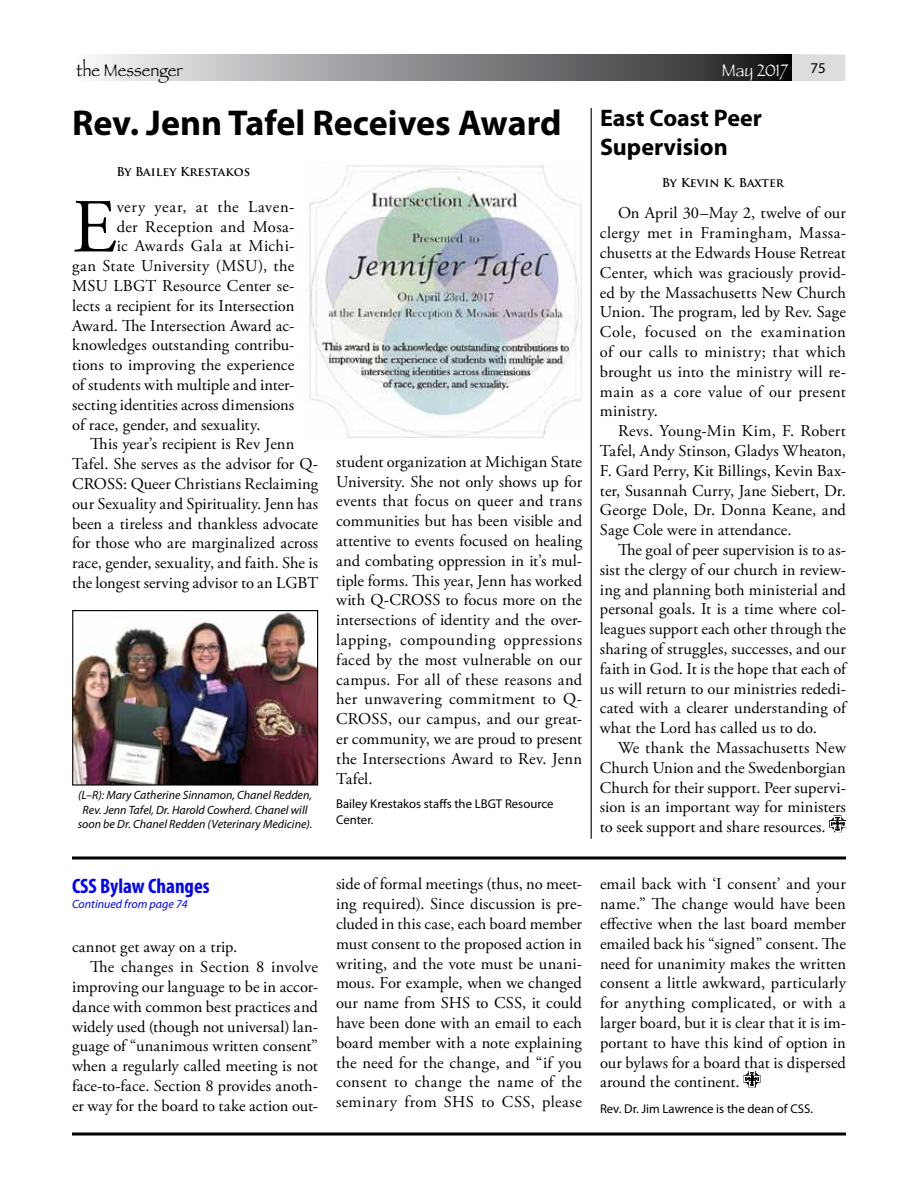
<style>
.page{position:relative;width:918px;height:1188px;background:#fff}
.page>*{position:absolute;margin:0;border:0;box-sizing:border-box;transform-origin:0 0}
.t1{font:76.2px "Adobe Garamond Pro";color:#000}
.t2{font:700 36px "Myriad Pro";color:#000}
.t3{font:700 24px/28.8px "Myriad Pro";color:#000}
.t4{font:700 condensed 21px "Myriad Pro";color:#00f}
.t5{font:18px "Papyrus";color:#000;scale:.9 1}
.t6{font:18px "Papyrus";color:#fff;scale:.9 1}
.t7{font:16.5px/19.8px "Adobe Garamond Pro";letter-spacing:.005em;color:#000;text-align:justify}
.t8{font:16.5px "Adobe Garamond Pro";letter-spacing:.025em;color:#000}
.t9{font:16.5px "Adobe Garamond Pro";letter-spacing:.035em;color:#000}
.t10{font:16.5px "Adobe Garamond Pro";letter-spacing:.03em;color:#000}
.t11{font:15px "Myriad Pro";color:#000}
.t12{font:12.75px/16.5px "Myriad Pro";color:#000}
.t13{font:italic 12px/14.4px "Myriad Pro";color:#000;text-align:center}
.t14{font:700 12px "Trajan Pro";color:#000}
.t15{font:italic 12px "Myriad Pro";color:#00f}
</style>
<div class="page">
<svg style="left:95px;top:54px;width:697px;height:27px;background:#858688"></svg>
<svg style="left:792px;top:54px;width:53px;height:27px"></svg>
<svg style="left:72px;top:1132px;width:774px;height:4px;background:#3f3f3f"></svg>
<svg style="left:72px;top:856px;width:774px;height:4px;background:#3f3f3f"></svg>
<svg style="left:744px;top:1071px;width:16px;height:16px"></svg>
<svg style="left:829px;top:816px;width:17px;height:16px"></svg>
<img style="left:309px;top:165px;width:273px;height:273px">
<img style="left:74px;top:612px;width:242px;height:172px">
<div style="left:72px;top:610px;width:246px;height:176px;border:1px solid #000"></div>
<hr style="left:591px;top:108px;width:1px;height:731px;background:#000">
<p class="t5" style="left:76px;top:59px;width:119px">the Messenger</p>
<p class="t6" style="left:722px;top:59px;width:74px">May 2017</p>
<p class="t11" style="left:811px;top:59px;width:17px">75</p>
<h2 class="t2" style="left:72px;top:99px;width:491px">Rev. Jenn Tafel Receives Award</h2>
<p class="t14" style="left:116px;top:164px;width:135px">By Bailey Krestakos</p>
<h1 class="t1" style="left:72px;top:182px;width:46px">E</h1>
<p class="t9" style="left:117px;top:197px;width:179px">very year, at the Laven-</p>
<p class="t8" style="left:117px;top:216px;width:179px">der Reception and Mosa-</p>
<p class="t10" style="left:117px;top:236px;width:179px">ic Awards Gala at Michi-</p>
<p class="t7" style="left:72px;top:257px;width:224px">gan State University (MSU), the</p>
<p class="t7" style="left:72px;top:276px;width:224px">MSU LBGT Resource Center se-</p>
<p class="t7" style="left:72px;top:296px;width:224px">lects a recipient for its Intersection</p>
<p class="t7" style="left:72px;top:316px;width:224px">Award. The Intersection Award ac-</p>
<p class="t7" style="left:72px;top:336px;width:224px">knowledges outstanding contribu-</p>
<p class="t7" style="left:72px;top:356px;width:224px">tions to improving the experience</p>
<p class="t7" style="left:72px;top:375px;width:224px">of students with multiple and inter-</p>
<p class="t7" style="left:72px;top:395px;width:224px">secting identities across dimensions</p>
<p class="t7" style="left:72px;top:415px;width:190px">of race, gender, and sexuality.</p>
<p class="t7" style="left:90px;top:435px;width:206px">This year’s recipient is Rev Jenn</p>
<p class="t7" style="left:72px;top:455px;width:247px">Tafel. She serves as the advisor for Q-</p>
<p class="t7" style="left:72px;top:474px;width:247px">CROSS: Queer Christians Reclaiming</p>
<p class="t7" style="left:72px;top:494px;width:247px">our Sexuality and Spirituality. Jenn has</p>
<p class="t7" style="left:72px;top:514px;width:247px">been a tireless and thankless advocate</p>
<p class="t7" style="left:72px;top:534px;width:248px">for those who are marginalized across</p>
<p class="t7" style="left:72px;top:554px;width:248px">race, gender, sexuality, and faith. She is</p>
<p class="t7" style="left:72px;top:573px;width:248px">the longest serving advisor to an LGBT</p>
<p class="t13" style="left:78px;top:788px;width:236px">(L–R): Mary Catherine Sinnamon, Chanel Redden,<br>Rev. Jenn Tafel, Dr. Harold Cowherd. Chanel will soon be Dr. Chanel Redden (Veterinary Medicine).</p>
<p class="t7" style="left:336px;top:452px;width:248px">student organization at Michigan State University. She not only shows up for events that focus on queer and trans communities but has been visible and attentive to events focused on healing and combating oppression in it’s mul&shy;tiple forms. This year, Jenn has worked with Q-CROSS to focus more on the intersections of identity and the over&shy;lapping, compounding oppressions faced by the most vulnerable on our campus. For all of these reasons and her unwavering commitment to Q-CROSS, our campus, and our great&shy;er community, we are proud to present the Intersections Award to Rev. Jenn Tafel.</p>
<p class="t12" style="left:336px;top:795px;width:219px">Bailey Krestakos staffs the LBGT Resource<br>Center.</p>
<h3 class="t3" style="left:600px;top:103px;width:163px">East Coast Peer<br>Supervision</h3>
<p class="t14" style="left:662px;top:175px;width:124px">By Kevin K. Baxter</p>
<p class="t7" style="left:600px;top:204px;width:248px;text-indent:18px">On April 30–May 2, twelve of our clergy met in Framingham, Massa&shy;chusetts at the Edwards House Retreat Center, which was graciously provid&shy;ed by the Massachusetts New Church Union. The program, led by Rev. Sage Cole, focused on the examination of our calls to ministry; that which brought us into the ministry will re&shy;main as a core value of our present ministry.</p>
<p class="t7" style="left:600px;top:422px;width:248px;text-indent:18px">Revs. Young-Min Kim, F. Robert Tafel, Andy Stinson, Gladys Wheaton, F. Gard Perry, Kit Billings, Kevin Bax&shy;ter, Susannah Curry, Jane Siebert, Dr.<br>George Dole, Dr. Donna Keane, and Sage Cole were in attendance.</p>
<p class="t7" style="left:600px;top:540px;width:248px;text-indent:18px">The goal of peer supervision is to as&shy;sist the clergy of our church in review&shy;ing and planning both ministerial and personal goals. It is a time where col&shy;leagues support each other through the sharing of struggles, successes, and our faith in God. It is the hope that each of us will return to our ministries rededi&shy;cated with a clearer understanding of what the Lord has called us to do.</p>
<p class="t7" style="left:600px;top:738px;width:247px;text-indent:18px">We thank the Massachusetts New Church Union and the Swedenborgian Church for their support. Peer supervi&shy;sion is an important way for ministers to seek support and share resources.</p>
<p class="t4" style="left:72px;top:873px;width:139px">CSS Bylaw Changes</p>
<p class="t15" style="left:72px;top:897px;width:117px">Continued from page 74</p>
<p class="t7" style="left:72px;top:938px;width:167px">cannot get away on a trip.</p>
<p class="t8" style="left:90px;top:957px;width:230px">The changes in Section 8 involve</p>
<p class="t7" style="left:72px;top:978px;width:247px">improving our language to be in accor-</p>
<p class="t7" style="left:72px;top:997px;width:247px">dance with common best practices and</p>
<p class="t7" style="left:72px;top:1017px;width:247px">widely used (though not universal) lan-</p>
<p class="t7" style="left:72px;top:1037px;width:247px">guage of “unanimous written consent”</p>
<p class="t7" style="left:72px;top:1057px;width:248px">when a regularly called meeting is not</p>
<p class="t7" style="left:72px;top:1077px;width:247px">face-to-face. Section 8 provides anoth-</p>
<p class="t7" style="left:72px;top:1096px;width:247px">er way for the board to take action out-</p>
<p class="t7" style="left:336px;top:875px;width:248px">side of formal meetings (thus, no meet&shy;ing required). Since discussion is pre&shy;cluded in this case, each board member must consent to the proposed action in writing, and the vote must be unani&shy;mous. For example, when we changed our name from SHS to CSS, it could have been done with an email to each board member with a note explaining the need for the change, and “if you consent to change the name of the seminary from SHS to CSS, please</p>
<p class="t7" style="left:600px;top:875px;width:248px">email back with ‘I consent’ and your name.” The change would have been effective when the last board member emailed back his “signed” consent. The need for unanimity makes the written consent a little awkward, particularly for anything complicated, or with a larger board, but it is clear that it is im&shy;portant to have this kind of option in our bylaws for a board that is dispersed around the continent.</p>
<p class="t12" style="left:600px;top:1100px;width:214px">Rev. Dr. Jim Lawrence is the dean of CSS.</p>
</div>
